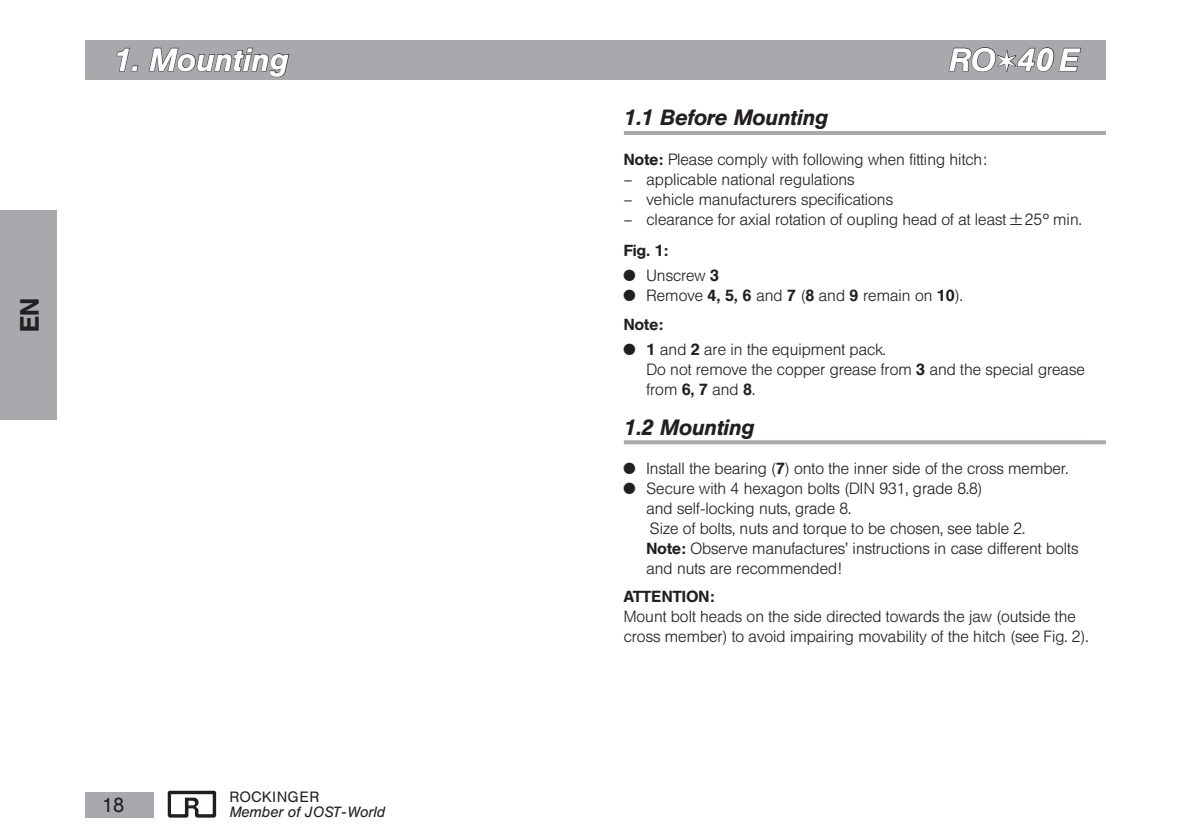
<style>
.page{position:relative;width:1191px;height:840px;background:#fff}
.page>*{position:absolute;margin:0;border:0;box-sizing:border-box;transform-origin:0 0}
.t1{font:italic 500 32px "HE10";letter-spacing:.025em;color:#fff}
.t2{font:500 26.4px "HE10";color:#231f20}
.t3{font:italic 500 22px "HE10";letter-spacing:.015em;color:#231f20}
.t4{font:20px "HE10";color:#231f20}
.t5{font:300 16px/19.8px "HE10";letter-spacing:.015em;color:#231f20}
.t6{font:italic 14.8px "HE10";letter-spacing:.015em;color:#231f20}
.t7{font:14.8px "HE10";letter-spacing:.05em;color:#231f20}
.s1{font-family:"ZA15 No 100";font-weight:400;font-style:normal;font-size:24px}
.s2{font-weight:500}
.s3{font-family:"AK11 Figures Mathematic";font-weight:400}
</style>
<div class="page">
<div style="left:85px;top:791px;width:68px;height:25px;background:#a8a9ad"></div>
<img style="left:167px;top:790px;width:49px;height:28px">
<div style="left:0;top:210px;width:57px;height:210px;background:#a8a9ad"></div>
<div style="left:85px;top:40px;width:1021px;height:39px;background:#a8a9ad"></div>
<svg style="left:116px;top:47px;width:23px;height:25px"></svg>
<svg style="left:148px;top:47px;width:142px;height:33px"></svg>
<svg style="left:948px;top:47px;width:134px;height:33px"></svg>
<hr style="left:624px;top:131px;width:482px;height:4px;background:#a8a9ad">
<svg style="left:624px;top:440px;width:482px;height:4px;background:#aeafb3"></svg>
<p class="t2" style="left:14px;top:332px;width:36px;rotate:-90deg">EN</p>
<p class="t1" style="left:113px;top:41px;width:176px">1. Mounting</p>
<p class="t1" style="left:948px;top:41px;width:131px">RO<span class="s1">i</span>40 E</p>
<p class="t3" style="left:624px;top:105px;width:205px">1.1 Before Mounting</p>
<p class="t5" style="left:624px;top:149px;width:364px"><span class="s2">Note:</span> Please comply with following when fitting hitch:</p>
<p class="t5" style="left:624px;top:169px;width:232px">– applicable national regulations</p>
<p class="t5" style="left:624px;top:189px;width:270px">– vehicle manufacturers specifications</p>
<p class="t5" style="left:624px;top:203px;width:459px;line-height:31.2px">– clearance for axial rotation of oupling head of at least <span class="s3">E</span> 25<span class="s3">H</span> min.<br><span class="s2">Fig. 1:</span></p>
<p class="t5" style="left:624px;top:266px;width:340px"><span class="s3">X</span> Unscrew <span class="s2">3<br></span><span class="s3">X</span> Remove <span class="s2">4, 5, 6</span> and <span class="s2">7</span> (<span class="s2">8</span> and <span class="s2">9</span> remain on <span class="s2">10</span>).</p>
<p class="t5" style="left:624px;top:311px;width:263px;line-height:25.6px"><span class="s2">Note:<br></span><span class="s3">X</span> <span class="s2">1</span> and <span class="s2">2</span> are in the equipment pack.</p>
<p class="t5" style="left:646px;top:359px;width:439px">Do not remove the copper grease from <span class="s2">3</span> and the special grease from <span class="s2">6, 7</span> and <span class="s2">8</span>.</p>
<p class="t3" style="left:624px;top:414px;width:132px">1.2 Mounting</p>
<p class="t5" style="left:624px;top:458px;width:446px"><span class="s3">X</span> Install the bearing (<span class="s2">7</span>) onto the inner side of the cross member.</p>
<p class="t5" style="left:624px;top:478px;width:360px"><span class="s3">X</span> Secure with 4 hexagon bolts (DIN 931, grade 8.8)</p>
<p class="t5" style="left:646px;top:498px;width:206px">and self-locking nuts, grade 8.</p>
<p class="t5" style="left:650px;top:518px;width:376px">Size of bolts, nuts and torque to be chosen, see table 2.</p>
<p class="t5" style="left:646px;top:538px;width:433px"><span class="s2">Note:</span> Observe manufactures’ instructions in case different bolts</p>
<p class="t5" style="left:646px;top:558px;width:196px">and nuts are recommended!</p>
<p class="t5" style="left:624px;top:586px;width:466px"><span class="s2">ATTENTION:<br></span>Mount bolt heads on the side directed towards the jaw (outside the cross member) to avoid impairing movability of the hitch (see Fig. 2).</p>
<p class="t4" style="left:102px;top:792px;width:24px">18</p>
<p class="t7" style="left:230px;top:788px;width:91px">ROCKINGER</p>
<p class="t6" style="left:230px;top:803px;width:157px">Member of JOST-World</p>
</div>
